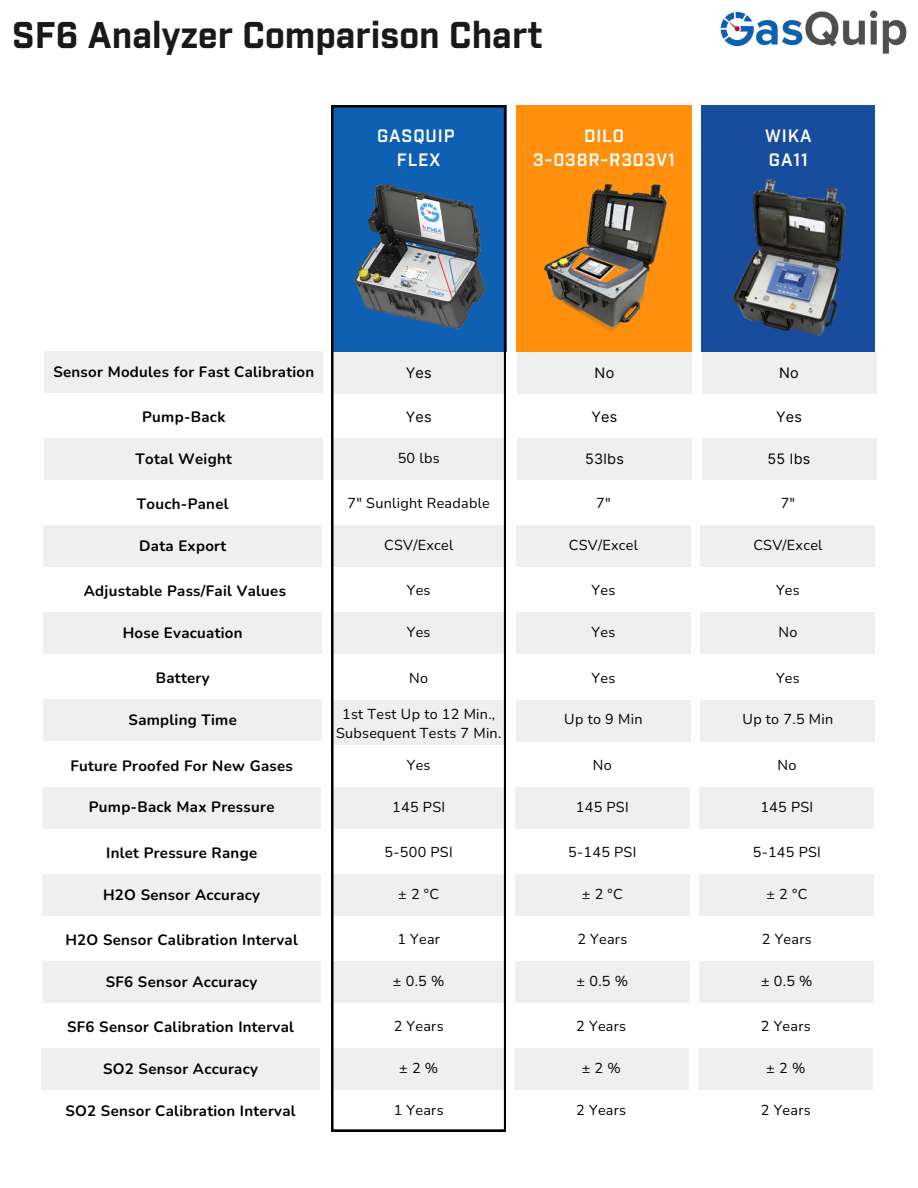
<style>
.page{position:relative;width:918px;height:1188px;background:#fff}
.page>*{position:absolute;margin:0;border:0;box-sizing:border-box;transform-origin:0 0}
.t1{font:700 36px "Industry";color:#191919}
.t2{font:600 17.4px/23.7px "Industry";letter-spacing:.05em;color:#fff;text-align:center}
.t3{font:700 15px "Nunito";letter-spacing:.02em;color:#000}
.t4{font:14.4px/19.2px "Nunito";letter-spacing:.02em;color:#000;text-align:center}
.t5{font:14.4px "Inter";letter-spacing:.02em;color:#000}
</style>
<div class="page">
<div style="left:45px;top:352px;width:278px;height:41px;background:#efefef"></div>
<div style="left:517px;top:352px;width:175px;height:41px;background:#efefef"></div>
<div style="left:702px;top:352px;width:174px;height:41px;background:#efefef"></div>
<div style="left:516px;top:105px;width:176px;height:246px;background:#ff900d"></div>
<div style="left:702px;top:105px;width:173px;height:247px;background:#184c9c"></div>
<img style="left:543px;top:183px;width:124px;height:149px">
<img style="left:732px;top:179px;width:114px;height:157px">
<div style="left:45px;top:438px;width:278px;height:42px;background:#efefef"></div>
<div style="left:517px;top:438px;width:175px;height:42px;background:#efefef"></div>
<div style="left:702px;top:438px;width:174px;height:42px;background:#efefef"></div>
<div style="left:44px;top:525px;width:278px;height:42px;background:#efefef"></div>
<div style="left:516px;top:525px;width:175px;height:42px;background:#efefef"></div>
<div style="left:701px;top:525px;width:174px;height:42px;background:#efefef"></div>
<div style="left:44px;top:612px;width:278px;height:42px;background:#efefef"></div>
<div style="left:516px;top:613px;width:175px;height:41px;background:#efefef"></div>
<div style="left:701px;top:613px;width:174px;height:41px;background:#efefef"></div>
<div style="left:44px;top:699px;width:278px;height:42px;background:#efefef"></div>
<div style="left:516px;top:700px;width:175px;height:41px;background:#efefef"></div>
<div style="left:701px;top:700px;width:174px;height:41px;background:#efefef"></div>
<div style="left:43px;top:787px;width:278px;height:41px;background:#efefef"></div>
<div style="left:515px;top:787px;width:175px;height:41px;background:#efefef"></div>
<div style="left:699px;top:787px;width:175px;height:41px;background:#efefef"></div>
<div style="left:43px;top:874px;width:278px;height:42px;background:#efefef"></div>
<div style="left:515px;top:874px;width:175px;height:42px;background:#efefef"></div>
<div style="left:699px;top:874px;width:175px;height:42px;background:#efefef"></div>
<div style="left:43px;top:961px;width:278px;height:42px;background:#efefef"></div>
<div style="left:515px;top:961px;width:175px;height:42px;background:#efefef"></div>
<div style="left:699px;top:961px;width:175px;height:42px;background:#efefef"></div>
<div style="left:42px;top:1048px;width:278px;height:42px;background:#efefef"></div>
<div style="left:514px;top:1048px;width:175px;height:42px;background:#efefef"></div>
<div style="left:698px;top:1048px;width:175px;height:42px;background:#efefef"></div>
<img style="left:720px;top:10px;width:187px;height:44px">
<div style="left:331px;top:1090px;width:175px;height:42px;background:#000"></div>
<svg style="left:331px;top:105px;width:175px;height:1025px"></svg>
<p class="t1" style="left:12px;top:20px;width:532px">SF6 Analyzer Comparison Chart</p>
<p class="t2" style="left:377px;top:125px;width:79px">GASQUIP<br>FLEX</p>
<h4 class="t2" style="left:533px;top:125px;width:143px">DILO<br>3-038R-R303V1</h4>
<h4 class="t2" style="left:765px;top:125px;width:48px;text-align:left">WIKA<br>GA11</h4>
<h1 class="t3" style="left:53px;top:362px;width:262px">Sensor Modules for Fast Calibration</h1>
<h4 class="t5" style="left:406px;top:364px;width:27px">Yes</h4>
<h4 class="t5" style="left:595px;top:364px;width:21px">No</h4>
<h4 class="t5" style="left:779px;top:364px;width:21px">No</h4>
<h4 class="t3" style="left:142px;top:407px;width:85px">Pump-Back</h4>
<h4 class="t5" style="left:406px;top:409px;width:27px">Yes</h4>
<h4 class="t5" style="left:591px;top:409px;width:27px">Yes</h4>
<h4 class="t5" style="left:776px;top:409px;width:27px">Yes</h4>
<h4 class="t3" style="left:136px;top:449px;width:98px">Total Weight</h4>
<h4 class="t4" style="left:398px;top:449px;width:43px">50 lbs</h4>
<h4 class="t5" style="left:585px;top:450px;width:40px">53lbs</h4>
<h4 class="t5" style="left:768px;top:450px;width:44px">55 lbs</h4>
<h4 class="t3" style="left:137px;top:494px;width:93px">Touch-Panel</h4>
<h4 class="t4" style="left:347px;top:494px;width:144px">7" Sunlight Readable</h4>
<h4 class="t4" style="left:596px;top:494px;width:16px">7"</h4>
<h4 class="t4" style="left:781px;top:494px;width:16px">7"</h4>
<h4 class="t3" style="left:139px;top:536px;width:89px">Data Export</h4>
<h2 class="t4" style="left:384px;top:536px;width:71px">CSV/Excel</h2>
<p class="t4" style="left:569px;top:536px;width:71px">CSV/Excel</p>
<p class="t4" style="left:753px;top:536px;width:71px">CSV/Excel</p>
<p class="t3" style="left:84px;top:581px;width:204px">Adjustable Pass/Fail Values</p>
<p class="t4" style="left:407px;top:581px;width:25px">Yes</p>
<p class="t4" style="left:592px;top:581px;width:25px">Yes</p>
<p class="t4" style="left:776px;top:581px;width:25px">Yes</p>
<p class="t3" style="left:123px;top:623px;width:121px">Hose Evacuation</p>
<p class="t4" style="left:407px;top:623px;width:25px">Yes</p>
<p class="t4" style="left:592px;top:623px;width:25px">Yes</p>
<p class="t4" style="left:778px;top:623px;width:20px">No</p>
<p class="t3" style="left:156px;top:668px;width:55px">Battery</p>
<h3 class="t4" style="left:409px;top:668px;width:20px">No</h3>
<h3 class="t4" style="left:592px;top:668px;width:25px">Yes</h3>
<h3 class="t4" style="left:776px;top:668px;width:25px">Yes</h3>
<p class="t3" style="left:129px;top:710px;width:110px">Sampling Time</p>
<p class="t4" style="left:336px;top:704px;width:167px">1st Test Up to 12 Min.,<br>Subsequent Tests 7 Min.</p>
<p class="t4" style="left:564px;top:710px;width:80px">Up to 9 Min</p>
<p class="t4" style="left:743px;top:710px;width:92px">Up to 7.5 Min</p>
<p class="t3" style="left:70px;top:755px;width:224px">Future Proofed For New Gases</p>
<h2 class="t4" style="left:407px;top:755px;width:25px">Yes</h2>
<p class="t4" style="left:593px;top:755px;width:20px">No</p>
<p class="t4" style="left:777px;top:755px;width:20px">No</p>
<p class="t3" style="left:89px;top:797px;width:187px">Pump-Back Max Pressure</p>
<p class="t4" style="left:392px;top:797px;width:54px">145 PSI</p>
<p class="t4" style="left:576px;top:797px;width:54px">145 PSI</p>
<p class="t4" style="left:760px;top:797px;width:54px">145 PSI</p>
<p class="t3" style="left:106px;top:843px;width:153px">Inlet Pressure Range</p>
<p class="t4" style="left:385px;top:842px;width:70px">5-500 PSI</p>
<p class="t4" style="left:568px;top:842px;width:70px">5-145 PSI</p>
<p class="t4" style="left:753px;top:842px;width:70px">5-145 PSI</p>
<p class="t3" style="left:103px;top:884px;width:159px">H2O Sensor Accuracy</p>
<h3 class="t4" style="left:398px;top:884px;width:43px">±2°C</h3>
<h3 class="t4" style="left:582px;top:884px;width:43px">±2°C</h3>
<h3 class="t4" style="left:766px;top:884px;width:43px">±2°C</h3>
<p class="t3" style="left:65px;top:930px;width:234px">H2O Sensor Calibration Interval</p>
<p class="t4" style="left:397px;top:930px;width:44px">1 Year</p>
<p class="t4" style="left:577px;top:930px;width:51px">2 Years</p>
<p class="t4" style="left:762px;top:930px;width:51px">2 Years</p>
<p class="t3" style="left:106px;top:972px;width:153px">SF6 Sensor Accuracy</p>
<h2 class="t4" style="left:393px;top:971px;width:53px">± 0.5 %</h2>
<p class="t4" style="left:577px;top:971px;width:53px">± 0.5 %</p>
<p class="t4" style="left:761px;top:971px;width:53px">± 0.5 %</p>
<p class="t3" style="left:67px;top:1017px;width:228px">SF6 Sensor Calibration Interval</p>
<p class="t4" style="left:394px;top:1017px;width:51px">2 Years</p>
<p class="t4" style="left:576px;top:1017px;width:51px">2 Years</p>
<p class="t4" style="left:761px;top:1017px;width:51px">2 Years</p>
<p class="t3" style="left:103px;top:1059px;width:156px">SO2 Sensor Accuracy</p>
<p class="t4" style="left:399px;top:1059px;width:41px">±2%</p>
<p class="t4" style="left:582px;top:1059px;width:41px">±2%</p>
<p class="t4" style="left:766px;top:1059px;width:41px">±2%</p>
<p class="t3" style="left:65px;top:1100px;width:232px">SO2 Sensor Calibration Interval</p>
<h3 class="t4" style="left:394px;top:1100px;width:51px">1 Years</h3>
<h3 class="t4" style="left:576px;top:1100px;width:51px">2 Years</h3>
<h3 class="t4" style="left:761px;top:1100px;width:51px">2 Years</h3>
</div>
